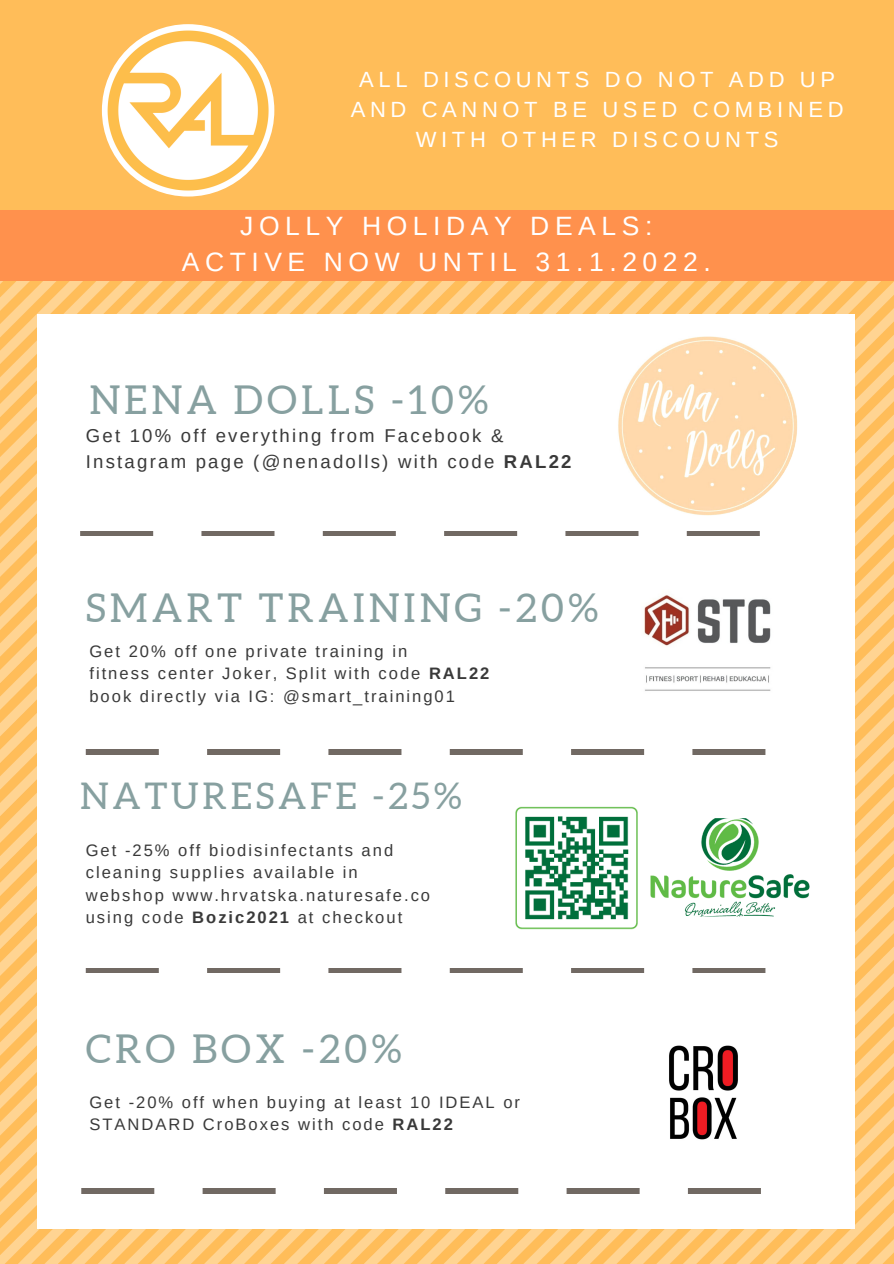
<style>
.page{position:relative;width:894px;height:1264px;background:#fff}
.page>*{position:absolute;margin:0;border:0;box-sizing:border-box;transform-origin:0 0}
.t1{font:39.75px "Aleo";letter-spacing:.1em;color:#87a0a0}
.t2{font:36.75px "Aleo";letter-spacing:.1em;color:#87a0a0}
.t3{font:26.55px "Arimo";letter-spacing:.21em;color:#fff}
.t4{font:22.05px/30.5px "Arimo";letter-spacing:.21em;color:#fff;text-align:center}
.t5{font:18.6px/26px "Arimo";letter-spacing:.12em;color:#393939}
.t6{font:16.5px "Arimo";letter-spacing:.12em;color:#393939}
.s1{font-weight:700}
</style>
<div class="page">
<img style="left:0;top:280px;width:893px;height:983px">
<div style="left:0;top:0;width:893px;height:280px;background:#ffbd59"></div>
<div style="left:0;top:210px;width:893px;height:70px;background:#ff914d"></div>
<div style="left:38px;top:314px;width:816px;height:915px;background:#fff"></div>
<svg style="left:80px;top:531px;width:679px;height:4px"></svg>
<svg style="left:86px;top:749px;width:679px;height:5px"></svg>
<svg style="left:86px;top:968px;width:679px;height:4px"></svg>
<svg style="left:81px;top:1188px;width:679px;height:5px"></svg>
<img style="left:102px;top:24px;width:172px;height:172px;border-radius:50%">
<img style="left:615px;top:334px;width:182px;height:182px;border-radius:50%">
<img style="left:621px;top:553px;width:176px;height:176px;border-radius:50%">
<img style="left:615px;top:1004px;width:176px;height:176px;border-radius:50%">
<img style="left:642px;top:818px;width:175px;height:98px;border-radius:8px">
<img style="left:509px;top:800px;width:134px;height:134px;border-radius:8px">
<p class="t4" style="left:350px;top:64px;width:494px">ALL DISCOUNTS DO NOT ADD UP<br>AND CANNOT BE USED COMBINED<br>WITH OTHER DISCOUNTS</p>
<p class="t3" style="left:240px;top:211px;width:413px">JOLLY HOLIDAY DEALS:</p>
<p class="t3" style="left:182px;top:247px;width:530px">ACTIVE NOW UNTIL 31.1.2022.</p>
<p class="t1" style="left:89px;top:378px;width:400px">NENA DOLLS -10%</p>
<p class="t5" style="left:86px;top:423px;width:487px">Get 10% off everything from Facebook &amp;<br>Instagram page (@nenadolls) with code <span class="s1">RAL22</span></p>
<p class="t1" style="left:86px;top:585px;width:514px">SMART TRAINING -20%</p>
<p class="t6" style="left:89px;top:641px;width:319px">Get 20% off one private training in</p>
<p class="t6" style="left:89px;top:664px;width:401px">fitness center Joker, Split with code <span class="s1">RAL22</span></p>
<p class="t6" style="left:89px;top:686px;width:367px">book directly via IG: @smart_training01</p>
<p class="t2" style="left:80px;top:775px;width:383px">NATURESAFE -25%</p>
<p class="t6" style="left:86px;top:840px;width:309px">Get -25% off biodisinfectants and</p>
<p class="t6" style="left:86px;top:863px;width:273px">cleaning supplies available in</p>
<p class="t6" style="left:86px;top:885px;width:346px">webshop www.hrvatska.naturesafe.co</p>
<p class="t6" style="left:86px;top:908px;width:318px">using code <span class="s1">Bozic2021</span> at checkout</p>
<p class="t1" style="left:86px;top:1026px;width:317px">CRO BOX -20%</p>
<p class="t6" style="left:89px;top:1092px;width:432px">Get -20% off when buying at least 10 IDEAL or</p>
<p class="t6" style="left:89px;top:1115px;width:365px">STANDARD CroBoxes with code <span class="s1">RAL22</span></p>
</div>
